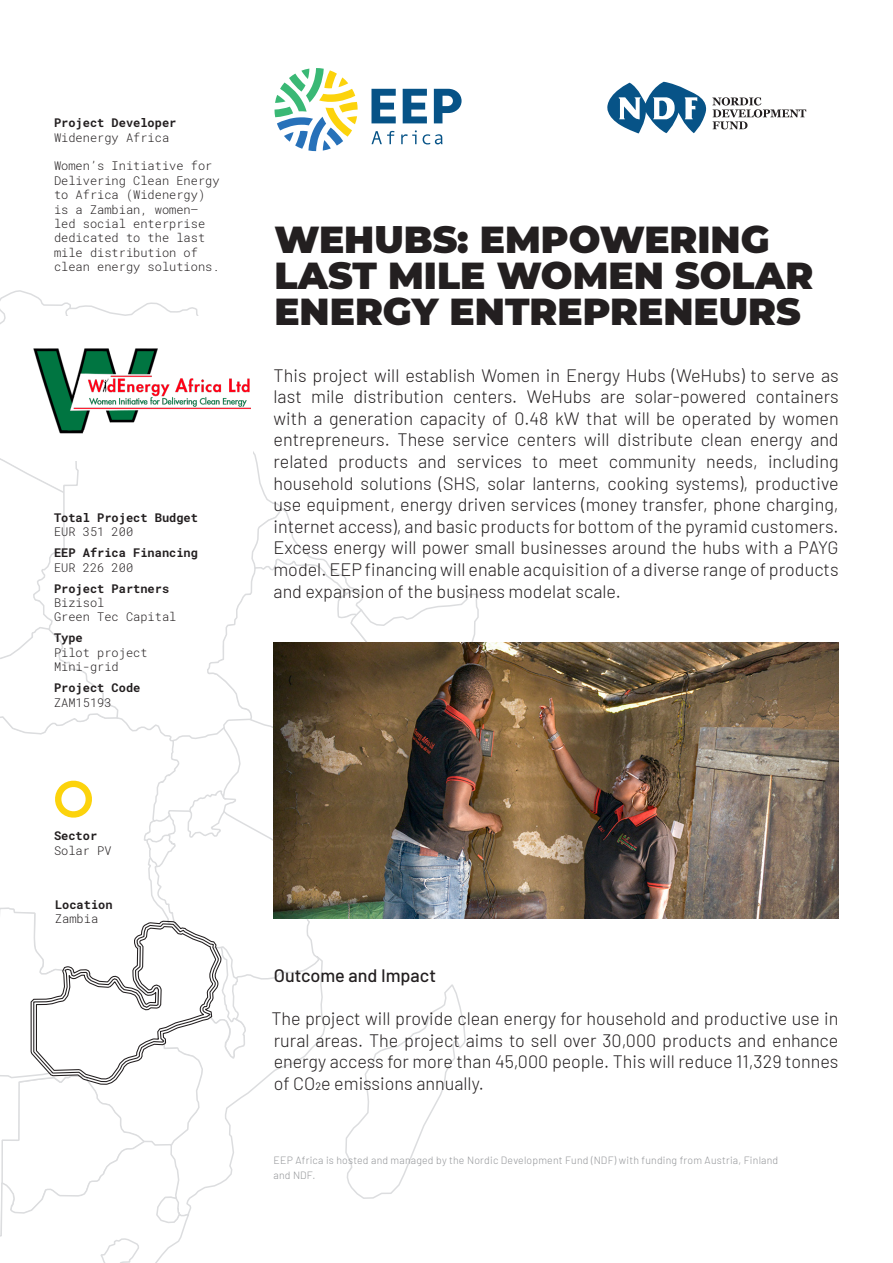
<style>
.page{position:relative;width:893px;height:1263px;background:#fff}
.page>*{position:absolute;margin:0;border:0;box-sizing:border-box;transform-origin:0 0}
.t1{font:900 37.5px/36px "Montserrat";color:#231f20}
.t2{font:300 18px/21.6px "Barlow";color:#231f20;text-align:justify}
.t3{font:500 18px "Barlow";color:#231f20}
.t4{font:300 12px/14.4px "Roboto Mono";color:#231f20}
.t5{font:700 12px/14.4px "Roboto Mono";color:#231f20}
.Index_List{font:300 10.5px/15px "Barlow";letter-spacing:.02em;color:#939598}
.s1{font-weight:700}
.s2{font-weight:300}
</style>
<div class="page">
<svg style="left:274px;top:68px;width:84px;height:83px"></svg>
<svg style="left:434px;top:89px;width:28px;height:34px"></svg>
<svg style="left:371px;top:89px;width:25px;height:34px"></svg>
<svg style="left:403px;top:89px;width:24px;height:34px"></svg>
<svg style="left:371px;top:131px;width:24px;height:13px"></svg>
<svg style="left:423px;top:134px;width:20px;height:10px"></svg>
<svg style="left:401px;top:130px;width:16px;height:14px"></svg>
<svg style="left:607px;top:82px;width:199px;height:51px"></svg>
<svg style="left:0;top:290px;width:480px;height:973px"></svg>
<div style="left:21px;top:317px;width:232px;height:144px;background:#fff"></div>
<img style="left:33px;top:348px;width:217px;height:86px">
<img style="left:274px;top:643px;width:565px;height:276px">
<p class="t5" style="left:54px;top:115px;width:124px">Project Developer</p>
<p class="t4" style="left:54px;top:130px;width:117px">Widenergy Africa</p>
<p class="t4" style="left:54px;top:158px;width:167px">Women’s Initiative for<br>Delivering Clean Energy to Africa (Widenergy) is a Zambian, women– led social enterprise dedicated to the last mile distribution of clean energy solutions.</p>
<p class="t5" style="left:54px;top:510px;width:146px">Total Project Budget</p>
<p class="t4" style="left:54px;top:524px;width:81px">EUR 351 200</p>
<p class="t5" style="left:54px;top:545px;width:146px">EEP Africa Financing</p>
<p class="t4" style="left:54px;top:560px;width:81px">EUR 226 200</p>
<p class="t5" style="left:54px;top:581px;width:117px">Project Partners</p>
<p class="t4" style="left:54px;top:595px;width:52px">Bizisol</p>
<p class="t4" style="left:54px;top:609px;width:124px">Green Tec Capital</p>
<p class="t4" style="left:54px;top:630px;width:95px"><span class="s1">Type<br></span>Pilot project</p>
<p class="t4" style="left:54px;top:659px;width:66px">Mini-grid</p>
<p class="t5" style="left:54px;top:680px;width:88px">Project Code</p>
<p class="t4" style="left:54px;top:695px;width:59px">ZAM15193</p>
<p class="t5" style="left:54px;top:828px;width:45px">Sector</p>
<p class="t4" style="left:54px;top:843px;width:59px">Solar PV</p>
<p class="t5" style="left:55px;top:897px;width:59px">Location<br><span class="s2">Zambia</span></p>
<p class="t1" style="left:274px;top:219px;width:540px">WEHUBS: EMPOWERING<br>LAST MILE WOMEN SOLAR<br>ENERGY ENTREPRENEURS</p>
<p class="t2" style="left:274px;top:363px;width:567px">This project will establish Women in Energy Hubs (WeHubs) to serve as last mile distribution centers. WeHubs are solar-powered containers with a generation capacity of 0.48 kW that will be operated by women entrepreneurs. These service centers will distribute clean energy and related products and services to meet community needs, including household solutions (SHS, solar lanterns, cooking systems), productive use equipment, energy driven services (money transfer, phone charging, internet access), and basic products for bottom of the pyramid customers.<br>Excess energy will power small businesses around the hubs with a PAYG model. EEP financing will enable acquisition of a diverse range of products and expansion of the business modelat scale.</p>
<p class="t3" style="left:274px;top:962px;width:164px">Outcome and Impact</p>
<p class="t2" style="left:271px;top:1006px;width:568px">The project will provide clean energy for household and productive use in rural areas. The project aims to sell over 30,000 products and enhance energy access for more than 45,000 people. This will reduce 11,329 tonnes of CO2e emissions annually.</p>
<p class="Index_List" style="left:274px;top:1152px;width:506px">EEP Africa is hosted and managed by the Nordic Development Fund (NDF) with funding from Austria, Finland and NDF.</p>
</div>
